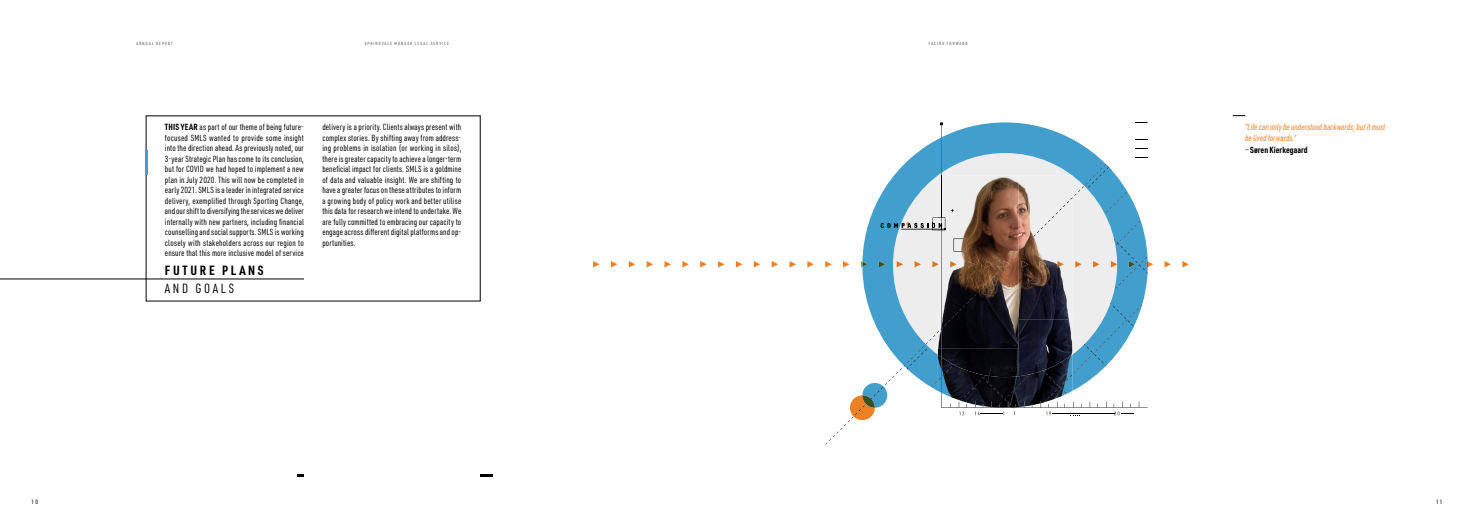
<style>
.page{position:relative;width:1474px;height:521px;background:#fff}
.page>*{position:absolute;margin:0;border:0;box-sizing:border-box;transform-origin:0 0}
.t1{font:700 13.12px "URWDIN Cond";letter-spacing:.205em;color:#000}
.t2{font:13.12px "URWDIN Cond";letter-spacing:.2em;color:#000}
.t3{font:8.75px/10.5px "URWDIN Cond";letter-spacing:.015em;color:#000;text-align:justify}
.t4{font:italic 8.75px/10.5px "URWDIN Cond";color:#ef8227}
.t5{font:700 8.75px "URWDIN Cond";color:#000}
.t6{font:500 6.12px "URWDIN Cond";color:#231f20}
.t7{font:500 4.38px "URWDIN Cond";letter-spacing:.235em;color:#626568}
.s1{font-weight:700}
.s2{font-weight:400}
</style>
<div class="page">
<svg style="left:593px;top:261px;width:6px;height:6px"></svg>
<svg style="left:611px;top:261px;width:6px;height:6px"></svg>
<svg style="left:628px;top:261px;width:7px;height:6px"></svg>
<svg style="left:646px;top:261px;width:7px;height:6px"></svg>
<svg style="left:664px;top:261px;width:7px;height:6px"></svg>
<svg style="left:682px;top:261px;width:7px;height:6px"></svg>
<svg style="left:700px;top:261px;width:6px;height:6px"></svg>
<svg style="left:718px;top:261px;width:6px;height:6px"></svg>
<svg style="left:736px;top:261px;width:6px;height:6px"></svg>
<svg style="left:753px;top:261px;width:7px;height:6px"></svg>
<svg style="left:771px;top:261px;width:7px;height:6px"></svg>
<svg style="left:789px;top:261px;width:7px;height:6px"></svg>
<svg style="left:807px;top:261px;width:6px;height:6px"></svg>
<svg style="left:825px;top:261px;width:6px;height:6px"></svg>
<svg style="left:1182px;top:261px;width:6px;height:6px"></svg>
<svg style="left:843px;top:122px;width:327px;height:300px"></svg>
<svg style="left:1232px;top:115px;width:13px;height:1px"></svg>
<hr style="left:0;top:279px;width:304px;height:1px;background:#000">
<hr style="left:145px;top:150px;width:2px;height:25px;background:#429ecd">
<svg style="left:298px;top:475px;width:6px;height:2px"></svg>
<svg style="left:480px;top:475px;width:13px;height:2px"></svg>
<p class="t7" style="left:136px;top:40px;width:38px">ANNUAL REPORT</p>
<p class="t7" style="left:365px;top:40px;width:86px">SPRINGVALE MONASH LEGAL SERVICE</p>
<p class="t7" style="left:928px;top:40px;width:40px">FACING FORWARD</p>
<p class="t3" style="left:165px;top:122px;width:140px"><span class="s1">THIS YEAR</span> as part of our theme of being future&shy;focused SMLS wanted to provide some insight into the direction ahead. As previously noted, our 3-year Strategic Plan has come to its conclusion, but for COVID we had hoped to implement a new plan in July 2020. This will now be completed in early 2021. SMLS is a leader in integrated service delivery, exemplified through Sporting Change, and our shift to diversifying the services we deliver internally with new partners, including financial counselling and social supports. SMLS is working closely with stakeholders across our region to ensure that this more inclusive model of service</p>
<p class="t1" style="left:165px;top:261px;width:100px">FUTURE PLANS</p>
<p class="t2" style="left:165px;top:279px;width:70px">AND GOALS</p>
<p class="t3" style="left:322px;top:122px;width:140px">delivery is a priority. Clients always present with complex stories. By shifting away from address&shy;ing problems in isolation (or working in silos), there is greater capacity to achieve a longer-term beneficial impact for clients. SMLS is a goldmine of data and valuable insight. We are shifting to have a greater focus on these attributes to inform a growing body of policy work and better utilise this data for research we intend to undertake. We are fully committed to embracing our capacity to engage across different digital platforms and op&shy;portunities.</p>
<p class="t4" style="left:1245px;top:122px;width:142px">“Life can only be understood backwards; but it must be lived forwards.”</p>
<p class="t5" style="left:1245px;top:144px;width:64px"><span class="s2">―</span> Søren Kierkegaard</p>
<p class="t6" style="left:32px;top:498px;width:8px">10</p>
<p class="t6" style="left:1435px;top:498px;width:8px">11</p>
</div>
